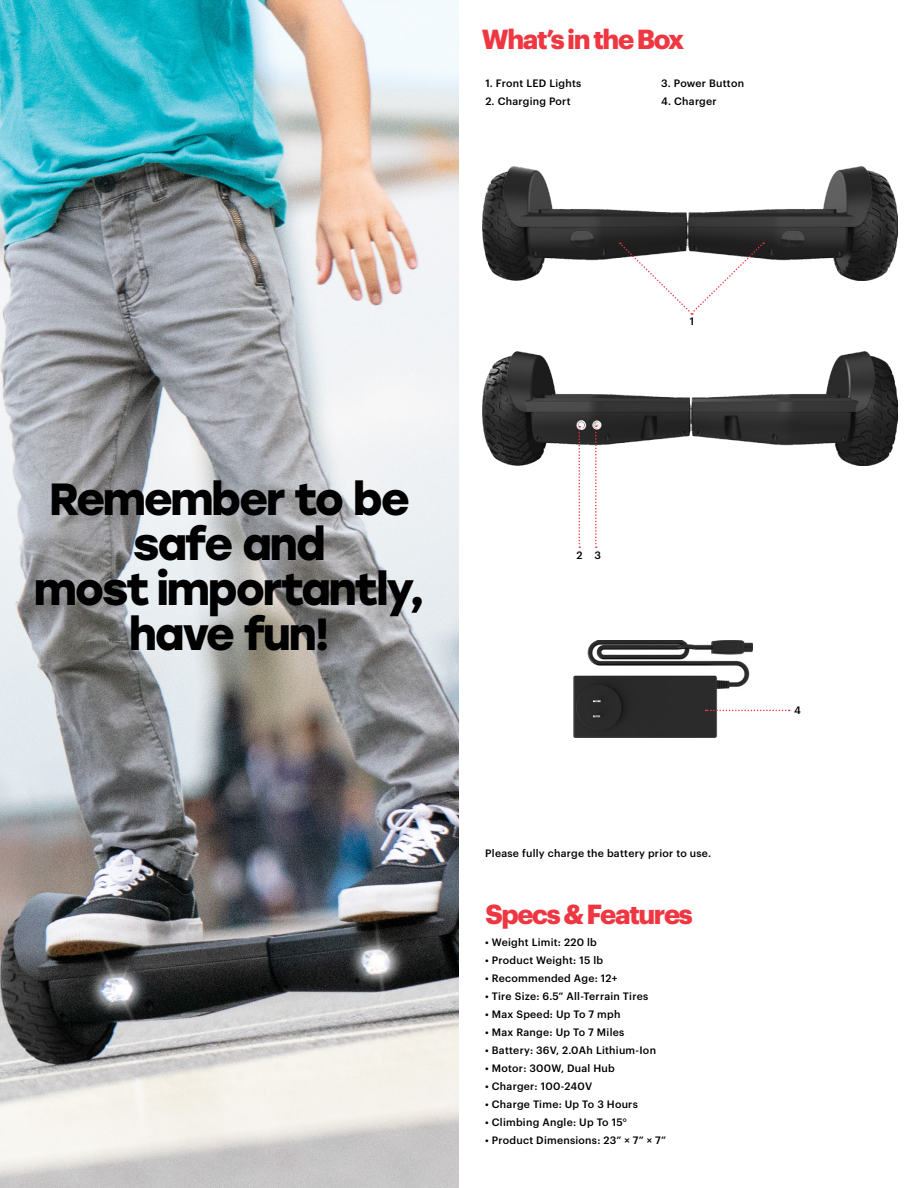
<style>
.page{position:relative;width:918px;height:1188px;background:#fff}
.page>*{position:absolute;margin:0;border:0;box-sizing:border-box;transform-origin:0 0}
.t1{font:700 45px/45px "Stolzl";letter-spacing:-.05em;color:#000;text-align:center}
.t2{font:700 27px "Graphik";letter-spacing:-.05em;color:#ef3742}
.bullets{font:500 10.5px "Graphik";letter-spacing:.025em;color:#000}
</style>
<div class="page">
<img style="left:0;top:0;width:459px;height:1188px">
<img style="left:482px;top:166px;width:416px;height:115px">
<img style="left:482px;top:352px;width:416px;height:114px">
<img style="left:574px;top:640px;width:178px;height:98px">
<svg style="left:620px;top:243px;width:144px;height:72px"></svg>
<svg style="left:578px;top:426px;width:2px;height:122px"></svg>
<svg style="left:595px;top:426px;width:2px;height:122px"></svg>
<svg style="left:706px;top:710px;width:84px;height:1px"></svg>
<p class="t2" style="left:482px;top:18px;width:204px">What’s in the Box</p>
<p class="bullets" style="left:485px;top:75px;width:98px">1. Front LED Lights</p>
<p class="bullets" style="left:485px;top:93px;width:87px">2. Charging Port</p>
<p class="bullets" style="left:661px;top:75px;width:84px">3. Power Button</p>
<p class="bullets" style="left:661px;top:93px;width:57px">4. Charger</p>
<p class="t1" style="left:49px;top:474px;width:363px">Remember to be safe and</p>
<p class="t1" style="left:34px;top:564px;width:393px">most importantly, have fun!</p>
<p class="bullets" style="left:690px;top:313px;width:6px">1</p>
<p class="bullets" style="left:576px;top:548px;width:8px">2</p>
<p class="bullets" style="left:594px;top:548px;width:8px">3</p>
<p class="bullets" style="left:485px;top:845px;width:228px">Please fully charge the battery prior to use.</p>
<p class="t2" style="left:485px;top:893px;width:209px">Specs &amp; Features</p>
<p class="bullets" style="left:485px;top:935px;width:113px">• Weight Limit: 220 lb</p>
<p class="bullets" style="left:485px;top:953px;width:119px">• Product Weight: 15 lb</p>
<p class="bullets" style="left:485px;top:971px;width:134px">• Recommended Age: 12+</p>
<p class="bullets" style="left:485px;top:989px;width:165px">• Tire Size: 6.5” All-Terrain Tires</p>
<p class="bullets" style="left:485px;top:1007px;width:137px">• Max Speed: Up To 7 mph</p>
<p class="bullets" style="left:485px;top:1025px;width:141px">• Max Range: Up To 7 Miles</p>
<p class="bullets" style="left:485px;top:1043px;width:172px">• Battery: 36V, 2.0Ah Lithium-Ion</p>
<p class="bullets" style="left:485px;top:1061px;width:131px">• Motor: 300W, Dual Hub</p>
<p class="bullets" style="left:485px;top:1079px;width:109px">• Charger: 100-240V</p>
<p class="bullets" style="left:485px;top:1097px;width:154px">• Charge Time: Up To 3 Hours</p>
<p class="bullets" style="left:485px;top:1115px;width:143px">• Climbing Angle: Up To 15°</p>
<p class="bullets" style="left:485px;top:1133px;width:182px">• Product Dimensions: 23” × 7” × 7”</p>
<p class="bullets" style="left:794px;top:702px;width:8px">4</p>
</div>
